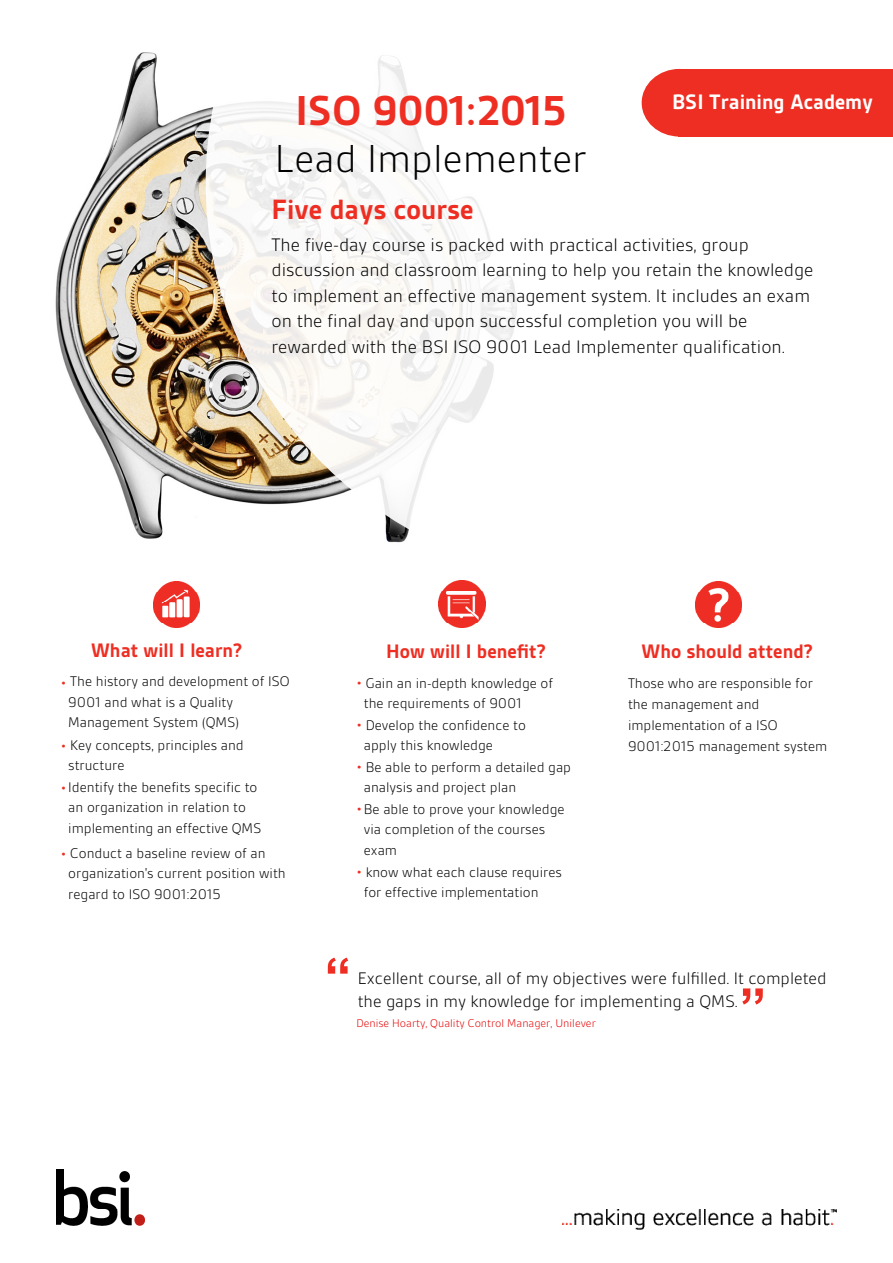
<style>
.page{position:relative;width:893px;height:1263px;background:#fff}
.page>*{position:absolute;margin:0;border:0;box-sizing:border-box;transform-origin:0 0}
.t1{font:700 54px "Arial";color:#ee2e22}
.t2{font:700 45px "BSI Gesta";color:#ee2e22}
.t3{font:300 42px "BSI Gesta";color:#000}
.t4{font:700 30px "BSI Gesta";color:#ee2e22}
.t5{font:700 22.5px "BSI Gesta";color:#fff}
.t6{font:700 21px "BSI Gesta";color:#ee2e22}
.t7{font:300 19.5px/25.5px "BSI Gesta";color:#000}
.t8{font:300 18px "BSI Gesta";color:#000}
.t9{font:300 15px/21px "BSI Gesta";color:#000}
.t10{font:300 12px "BSI Gesta";color:#e40000}
.s1{color:#ee2e22}
</style>
<div class="page">
<img style="left:55px;top:52px;width:151px;height:487px">
<svg style="left:206px;top:55px;width:474px;height:488px"></svg>
<img style="left:56px;top:1170px;width:89px;height:55px">
<img style="left:563px;top:1210px;width:274px;height:19px">
<img style="left:696px;top:581px;width:46px;height:47px">
<img style="left:154px;top:582px;width:45px;height:46px">
<img style="left:438px;top:580px;width:47px;height:48px">
<div style="left:679px;top:69px;width:214px;height:68px;background:#ee2e22"></div>
<div style="left:642px;top:69px;width:75px;height:68px;background:#ee2e22;border-radius:50%"></div>
<p class="t2" style="left:295px;top:87px;width:273px">ISO 9001:2015</p>
<p class="t3" style="left:275px;top:137px;width:313px">Lead Implementer</p>
<p class="t4" style="left:272px;top:194px;width:203px">Five days course</p>
<p class="t5" style="left:672px;top:90px;width:203px">BSI Training Academy</p>
<p class="t7" style="left:272px;top:232px;width:543px">The five-day course is packed with practical activities, group discussion and classroom learning to help you retain the knowledge to implement an effective management system. It includes an exam on the final day and upon successful completion you will be rewarded with the BSI ISO 9001 Lead Implementer qualification.</p>
<p class="t6" style="left:91px;top:639px;width:153px">What will I learn?</p>
<p class="t6" style="left:386px;top:640px;width:161px">How will I benefit?</p>
<p class="t6" style="left:641px;top:640px;width:173px">Who should attend?</p>
<p class="t9" style="left:61px;top:671px;width:230px"><span class="s1">•</span> The history and development of ISO</p>
<p class="t9" style="left:68px;top:692px;width:172px;line-height:20.2px">9001 and what is a Quality<br>Management System (QMS)</p>
<p class="t9" style="left:61px;top:735px;width:184px"><span class="s1">•</span> Key concepts, principles and</p>
<p class="t9" style="left:68px;top:755px;width:58px">structure</p>
<p class="t9" style="left:61px;top:777px;width:198px"><span class="s1">•</span>Identify the benefits specific to</p>
<p class="t9" style="left:68px;top:797px;width:195px;line-height:20.2px">an organization in relation to implementing an effective QMS</p>
<p class="t9" style="left:61px;top:843px;width:206px"><span class="s1">•</span> Conduct a baseline review of an</p>
<p class="t9" style="left:68px;top:863px;width:219px;line-height:20.2px">organization's current position with regard to ISO 9001:2015</p>
<p class="t9" style="left:356px;top:672px;width:198px"><span class="s1">•</span> Gain an in-depth knowledge of</p>
<p class="t9" style="left:364px;top:693px;width:160px">the requirements of 9001</p>
<p class="t9" style="left:356px;top:714px;width:171px"><span class="s1">•</span> Develop the confidence to</p>
<p class="t9" style="left:364px;top:735px;width:131px">apply this knowledge</p>
<p class="t9" style="left:356px;top:756px;width:216px"><span class="s1">•</span> Be able to perform a detailed gap</p>
<p class="t9" style="left:364px;top:777px;width:154px">analysis and project plan</p>
<p class="t9" style="left:356px;top:798px;width:210px"><span class="s1">•</span>Be able to prove your knowledge</p>
<p class="t9" style="left:364px;top:819px;width:183px">via completion of the courses exam</p>
<p class="t9" style="left:356px;top:861px;width:207px"><span class="s1">•</span> know what each clause requires</p>
<p class="t9" style="left:364px;top:882px;width:176px">for effective implementation</p>
<p class="t9" style="left:628px;top:672px;width:201px">Those who are responsible for the management and implementation of a ISO<br>9001:2015 management system</p>
<p class="t1" style="left:324px;top:942px;width:28px">“</p>
<p class="t8" style="left:358px;top:969px;width:470px">Excellent course, all of my objectives were fulfilled. It completed</p>
<p class="t1" style="left:740px;top:972px;width:28px">”</p>
<p class="t8" style="left:358px;top:991px;width:382px">the gaps in my knowledge for implementing a QMS.</p>
<p class="t10" style="left:356px;top:1017px;width:241px">Denise Hoarty, Quality Control Manager, Unilever</p>
</div>
